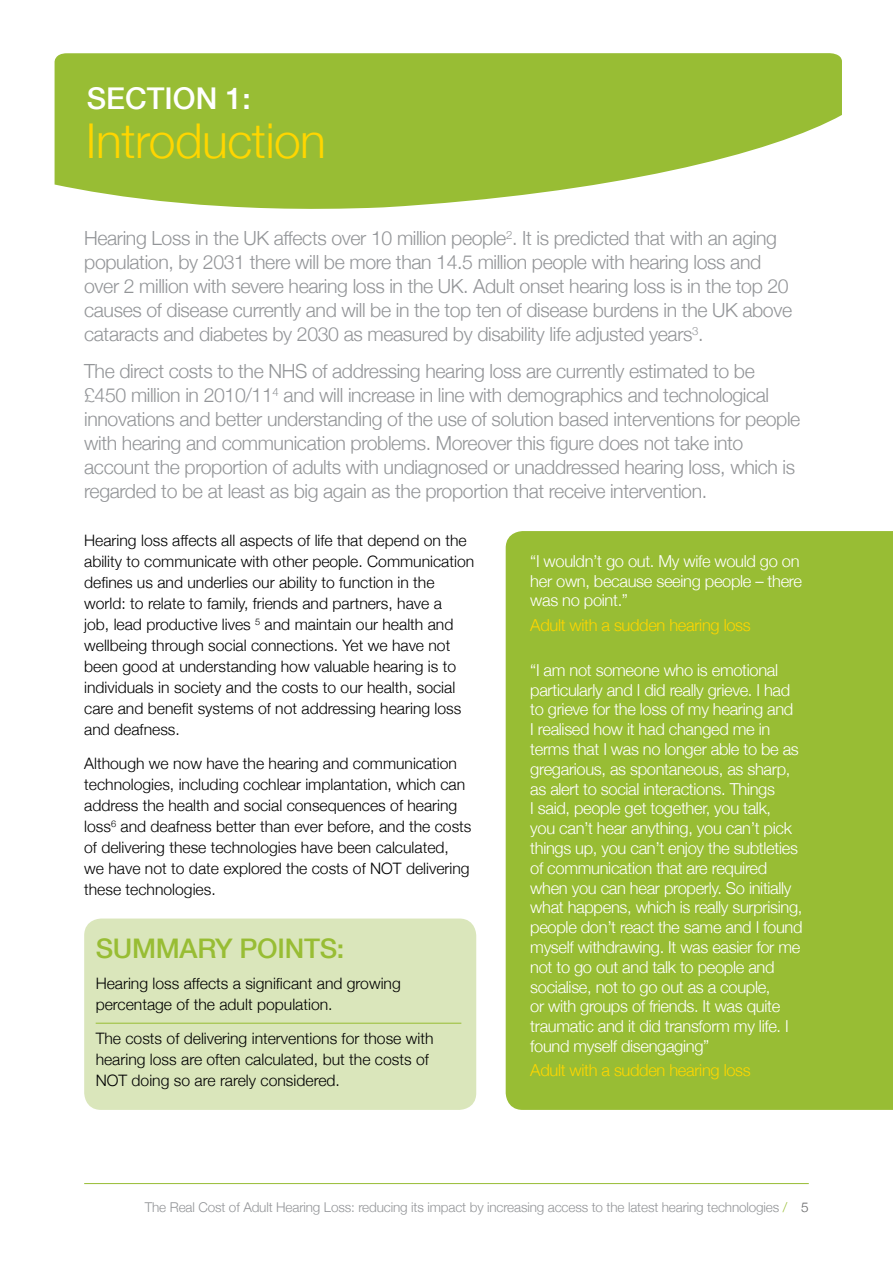
<style>
.page{position:relative;width:893px;height:1263px;background:#fff}
.page>*{position:absolute;margin:0;border:0;box-sizing:border-box;transform-origin:0 0}
.t1{font:300 48px "Helvetica Neue";letter-spacing:-.01em;color:#ffd600}
.t2{font:500 30px "Helvetica Neue";color:#fff}
.t3{font:500 27px "Helvetica Neue";letter-spacing:-.01em;color:#98bd34}
.t4{font:300 19.5px/24px "Helvetica Neue";letter-spacing:-.02em;color:#939598}
.t5{font:300 16.5px/19.8px "Helvetica Neue";letter-spacing:-.02em;color:#fff}
.t6{font:300 16.5px "Helvetica Neue";letter-spacing:-.02em;color:#ffd600}
.t7{font:300 15.75px/21px "Helvetica Neue";color:#000}
.t8{font:300 13.5px "Helvetica Neue";letter-spacing:-.01em;color:#939598}
.s1{color:#98bd34}
.s2{color:#636466}
</style>
<div class="page">
<svg style="left:55px;top:53px;width:787px;height:156px;background:#a6c651"></svg>
<div style="left:506px;top:531px;width:387px;height:579px;background:#98bd34"></div>
<div style="left:84px;top:918px;width:392px;height:192px;background:#dae6bb;border-radius:17px"></div>
<hr style="left:96px;top:1023px;width:365px;height:1px;background:#98bd34">
<hr style="left:84px;top:1183px;width:725px;height:1px;background:#98bd34">
<h2 class="t2" style="left:87px;top:74px;width:165px">SECTION 1:</h2>
<h1 class="t1" style="left:86px;top:102px;width:242px">Introduction</h1>
<p class="t4" style="left:84px;top:225px;width:709px">Hearing Loss in the UK affects over 10 million people<sup>2</sup>. It is predicted that with an aging population, by 2031 there will be more than 14.5 million people with hearing loss and over 2 million with severe hearing loss in the UK. Adult onset hearing loss is in the top 20 causes of disease currently and will be in the top ten of disease burdens in the UK above cataracts and diabetes by 2030 as measured by disability life adjusted years<sup>3</sup>.</p>
<p class="t4" style="left:84px;top:358px;width:718px">The direct costs to the NHS of addressing hearing loss are currently estimated to be £450 million in 2010/11<sup>4</sup> and will increase in line with demographics and technological innovations and better understanding of the use of solution based interventions for people with hearing and communication problems. Moreover this figure does not take into account the proportion of adults with undiagnosed or unaddressed hearing loss, which is regarded to be at least as big again as the proportion that receive intervention.</p>
<p class="t7" style="left:84px;top:529px;width:392px">Hearing loss affects all aspects of life that depend on the ability to communicate with other people. Communication defines us and underlies our ability to function in the world: to relate to family, friends and partners, have a<br>job, lead productive lives <sup>5</sup> and maintain our health and wellbeing through social connections. Yet we have not been good at understanding how valuable hearing is to individuals in society and the costs to our health, social care and benefit systems of not addressing hearing loss and deafness.</p>
<p class="t7" style="left:84px;top:752px;width:389px">Although we now have the hearing and communication technologies, including cochlear implantation, which can address the health and social consequences of hearing loss<sup>6</sup> and deafness better than ever before, and the costs of delivering these technologies have been calculated, we have not to date explored the costs of NOT delivering these technologies.</p>
<p class="t5" style="left:530px;top:550px;width:273px">“I wouldn’t go out. My wife would go on her own, because seeing people – there was no point.”</p>
<p class="t6" style="left:530px;top:611px;width:222px">Adult with a sudden hearing loss</p>
<p class="t5" style="left:530px;top:659px;width:274px">“I am not someone who is emotional particularly and I did really grieve. I had to grieve for the loss of my hearing and<br>I realised how it had changed me in terms that I was no longer able to be as gregarious, as spontaneous, as sharp, as alert to social interactions. Things<br>I said, people get together, you talk,<br>you can’t hear anything, you can’t pick things up, you can’t enjoy the subtleties of communication that are required when you can hear properly. So initially what happens, which is really surprising, people don’t react the same and I found myself withdrawing. It was easier for me not to go out and talk to people and socialise, not to go out as a couple,<br>or with groups of friends. It was quite traumatic and it did transform my life. I found myself disengaging”</p>
<p class="t6" style="left:530px;top:1057px;width:222px">Adult with a sudden hearing loss</p>
<h3 class="t3" style="left:96px;top:926px;width:179px">SUMMARY POINTS</h3>
<h3 class="t3" style="left:337px;top:926px;width:9px">:</h3>
<p class="t7" style="left:96px;top:972px;width:307px">Hearing loss affects a significant and growing percentage of the adult population.</p>
<p class="t7" style="left:96px;top:1027px;width:339px">The costs of delivering interventions for those with hearing loss are often calculated, but the costs of<br>NOT doing so are rarely considered.</p>
<p class="t8" style="left:145px;top:1196px;width:665px">The Real Cost of Adult Hearing Loss: reducing its impact by increasing access to the latest hearing technologies <span class="s1">/</span> <span class="s2">5</span></p>
</div>
